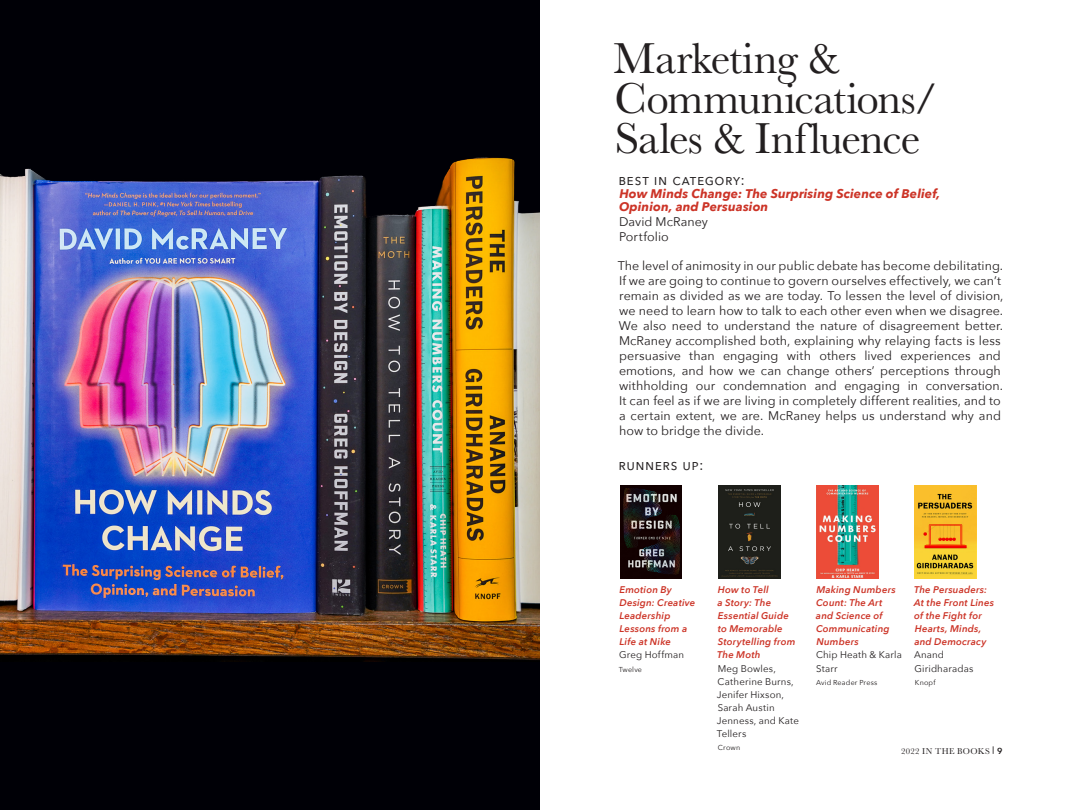
<style>
.page{position:relative;width:1080px;height:810px;background:#fff}
.page>*{position:absolute;margin:0;border:0;box-sizing:border-box;transform-origin:0 0}
.t1{font:45px/40px "Baskerville";letter-spacing:-.02em;color:#231f20}
.t2{font:15px "Avenir Next";letter-spacing:.035em;color:#231f20}
.t3{font:12.5px/15px "Avenir Next";letter-spacing:.005em;color:#231f20}
.t4{font:italic 700 12.5px/13.1px "Avenir Next";letter-spacing:.01em;color:#cc3427}
.t5{font:italic 600 9.75px/13.1px "Avenir Next";letter-spacing:.02em;color:#cc3427}
.t6{font:9.75px/13.1px "Avenir Next";letter-spacing:.015em;color:#231f20}
.t7{font:8.75px "Baskerville";letter-spacing:.06em;color:#231f20}
.t8{font:7.25px "Avenir Next";letter-spacing:.025em;color:#231f20}
.s1{font-style:inherit}
.s2{font-family:"Avenir Next";font-weight:600;font-size:7.5px}
.s3{font-family:"Avenir Next";font-weight:600}
</style>
<div class="page">
<div style="left:0;top:0;width:540px;height:810px;background:#000006"></div>
<img style="left:718px;top:485px;width:62px;height:93px">
<img style="left:620px;top:485px;width:62px;height:93px">
<img style="left:816px;top:485px;width:62px;height:93px">
<img style="left:914px;top:485px;width:62px;height:93px">
<img style="left:0;top:157px;width:540px;height:504px">
<h1 class="t1" style="left:614px;top:39px;width:325px">Marketing &amp;<br>Communications/<br>Sales &amp; Influence</h1>
<p class="t2" style="left:618px;top:167px;width:128px">best in category:</p>
<p class="t4" style="left:619px;top:187px;width:323px">How Minds Change: The Surprising Science of Belief,<br>Opinion, and Persuasion</p>
<p class="t3" style="left:619px;top:214px;width:90px">David McRaney<br>Portfolio</p>
<p class="t3" style="left:618px;top:257px;width:387px">The level of animosity in our public debate has become debilitating.<br>If we are going to continue to govern ourselves effectively, we can’t remain as divided as we are today. To lessen the level of division, we need to learn how to talk to each other even when we disagree.<br>We also need to understand the nature of disagreement better.<br>McRaney accomplished both, explaining why relaying facts is less persuasive than engaging with others lived experiences and emotions, and how we can change others’ perceptions through withholding our condemnation and engaging in conversation.<br>It can feel as if we are living in completely different realities, and to a certain extent, we are. McRaney helps us understand why and how to bridge the divide.</p>
<p class="t2" style="left:618px;top:452px;width:87px">runners up:</p>
<p class="t5" style="left:619px;top:583px;width:77px">Emotion By<br>Design: Creative<br>Leadership<br>Lessons from a<br>Life at Nike</p>
<p class="t6" style="left:619px;top:648px;width:67px">Greg Hoffman</p>
<p class="t8" style="left:619px;top:663px;width:25px">Twelve</p>
<p class="t5" style="left:717px;top:583px;width:80px">How to Tell<br>a Story: The<br>Essential Guide to Memorable<br>Storytelling from<br>The Moth</p>
<p class="t6" style="left:717px;top:661px;width:84px">Meg Bowles,<br>Catherine Burns,<br>Jenifer Hixson,<br>Sarah Austin<br>Jenness, and Kate<br>Tellers</p>
<p class="t8" style="left:718px;top:742px;width:24px">Crown</p>
<p class="t5" style="left:816px;top:583px;width:81px">Making Numbers<br>Count: The Art and Science of<br>Communicating<br>Numbers</p>
<p class="t6" style="left:816px;top:648px;width:87px">Chip Heath &amp; Karla<br>Starr</p>
<p class="t8" style="left:816px;top:676px;width:63px">Avid Reader Press</p>
<p class="t5" style="left:914px;top:583px;width:82px">The Persuaders:<br>At the Front Lines of the Fight for<br>Hearts, Minds, and Democracy</p>
<p class="t6" style="left:914px;top:648px;width:61px">Anand<br>Giridharadas</p>
<p class="t8" style="left:915px;top:676px;width:22px">Knopf</p>
<p class="t7" style="left:901px;top:745px;width:103px"><span class="s1">2022</span> IN THE BOOKS <span class="s2">|</span> <span class="s3">9</span></p>
</div>
